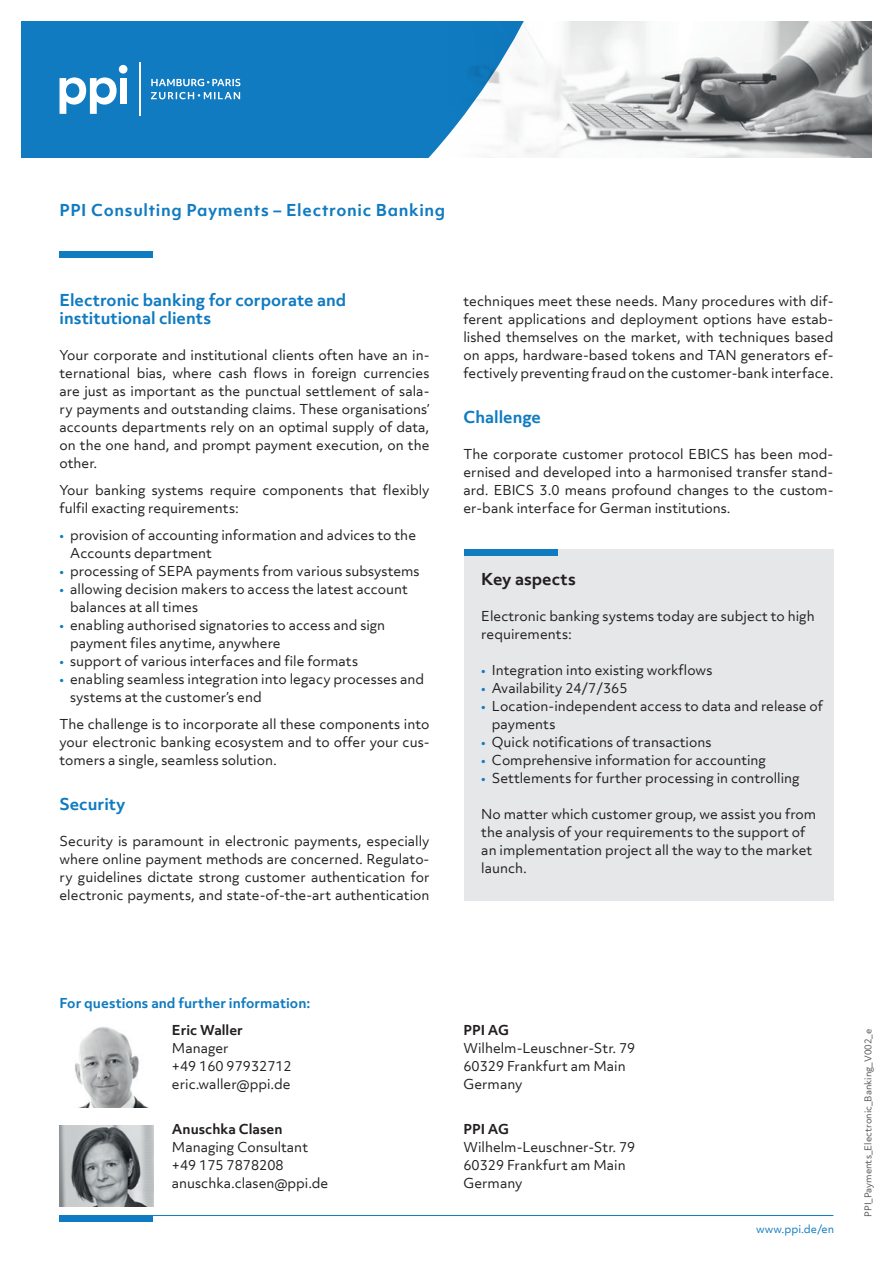
<style>
.page{position:relative;width:893px;height:1263px;background:#fff}
.page>*{position:absolute;margin:0;border:0;box-sizing:border-box;transform-origin:0 0}
.t1{font:700 15.75px/18px "Objektiv Mk 3";color:#107bc1}
.t2{font:700 15.75px "Objektiv Mk 1";letter-spacing:.04em;color:#107bc1}
.t3{font:700 15.75px "Objektiv Mk 3";color:#231f20}
.t4{font:13.2px/18px "Objektiv Mk 3";color:#231f20}
.t5{font:700 13.2px "Objektiv Mk 3";color:#231f20}
.t6{font:700 13.2px "Objektiv Mk 3";color:#107bc1}
.t7{font:10.5px "Objektiv Mk 3";color:#107bc1}
.t8{font:9px "Objektiv Mk 3";color:#57585a}
.s1{color:#107bc1}
</style>
<div class="page">
<img style="left:595px;top:21px;width:277px;height:137px">
<svg style="left:21px;top:21px;width:574px;height:137px;fill:#107bc1"></svg>
<img style="left:75px;top:1027px;width:72px;height:80px">
<div style="left:60px;top:252px;width:93px;height:6px;background:#107bc1"></div>
<img style="left:60px;top:1125px;width:93px;height:81px">
<div style="left:464px;top:549px;width:370px;height:351px;background:#e6e7e9"></div>
<div style="left:464px;top:549px;width:94px;height:6px;background:#107bc1"></div>
<div style="left:60px;top:1215px;width:93px;height:6px;background:#107bc1"></div>
<hr style="left:60px;top:1215px;width:773px;height:1px;background:#107bc1">
<div style="left:120px;top:78px;width:7px;height:26px;background:#fff"></div>
<div style="left:119px;top:65px;width:8px;height:9px;background:#fff;border-radius:50%"></div>
<svg style="left:60px;top:77px;width:57px;height:37px"></svg>
<hr style="left:139px;top:62px;width:2px;height:54px;background:#fff">
<svg style="left:151px;top:92px;width:89px;height:7px"></svg>
<svg style="left:151px;top:79px;width:89px;height:7px"></svg>
<p class="t2" style="left:59px;top:199px;width:387px">PPI Consulting Payments – Electronic Banking</p>
<p class="t1" style="left:60px;top:291px;width:288px">Electronic banking for corporate and institutional clients</p>
<p class="t4" style="left:60px;top:346px;width:371px;text-align:justify">Your corporate and institutional clients often have an in&shy;ternational bias, where cash flows in foreign currencies are just as important as the punctual settlement of sala&shy;ry payments and outstanding claims. These organisations’ accounts departments rely on an optimal supply of data, on the one hand, and prompt payment execution, on the other.</p>
<p class="t4" style="left:60px;top:481px;width:371px">Your banking systems require components that flexibly fulfil exacting requirements:</p>
<p class="t4" style="left:70px;top:526px;width:347px;text-indent:-11px"><span class="s1">•</span> provision of accounting information and advices to the<br>Accounts department</p>
<p class="t4" style="left:60px;top:562px;width:362px"><span class="s1">•</span> processing of SEPA payments from various subsystems</p>
<p class="t4" style="left:70px;top:580px;width:339px;text-indent:-11px"><span class="s1">•</span> allowing decision makers to access the latest account balances at all times</p>
<p class="t4" style="left:70px;top:616px;width:317px;text-indent:-11px"><span class="s1">•</span> enabling authorised signatories to access and sign payment files anytime, anywhere</p>
<p class="t4" style="left:60px;top:652px;width:300px"><span class="s1">•</span> support of various interfaces and file formats</p>
<p class="t4" style="left:70px;top:670px;width:356px;text-indent:-11px"><span class="s1">•</span> enabling seamless integration into legacy processes and systems at the customer’s end</p>
<p class="t4" style="left:60px;top:715px;width:371px;text-align:justify">The challenge is to incorporate all these components into your electronic banking ecosystem and to offer your cus&shy;tomers a single, seamless solution.</p>
<p class="t1" style="left:60px;top:795px;width:67px">Security</p>
<p class="t4" style="left:60px;top:832px;width:371px;text-align:justify">Security is paramount in electronic payments, especially where online payment methods are concerned. Regulato&shy;ry guidelines dictate strong customer authentication for electronic payments, and state-of-the-art authentication</p>
<p class="t4" style="left:463px;top:292px;width:371px;text-align:justify">techniques meet these needs. Many procedures with dif&shy;ferent applications and deployment options have estab&shy;lished themselves on the market, with techniques based on apps, hardware-based tokens and TAN generators ef&shy;fectively preventing fraud on the customer-bank interface.</p>
<p class="t1" style="left:463px;top:408px;width:79px">Challenge</p>
<p class="t4" style="left:463px;top:445px;width:371px;text-align:justify">The corporate customer protocol EBICS has been mod&shy;ernised and developed into a harmonised transfer stand&shy;ard. EBICS 3.0 means profound changes to the custom&shy;er-bank interface for German institutions.</p>
<p class="t3" style="left:481px;top:568px;width:96px">Key aspects</p>
<p class="t4" style="left:481px;top:607px;width:335px">Electronic banking systems today are subject to high requirements:</p>
<p class="t4" style="left:481px;top:661px;width:233px"><span class="s1">•</span> Integration into existing workflows</p>
<p class="t4" style="left:481px;top:679px;width:148px"><span class="s1">•</span> Availability 24/7/365</p>
<p class="t4" style="left:492px;top:697px;width:333px;text-indent:-11px"><span class="s1">•</span> Location-independent access to data and release of payments</p>
<p class="t4" style="left:481px;top:733px;width:232px"><span class="s1">•</span> Quick notifications of transactions</p>
<p class="t4" style="left:481px;top:751px;width:286px"><span class="s1">•</span> Comprehensive information for accounting</p>
<p class="t4" style="left:481px;top:769px;width:320px"><span class="s1">•</span> Settlements for further processing in controlling</p>
<p class="t4" style="left:481px;top:805px;width:336px">No matter which customer group, we assist you from the analysis of your requirements to the support of an implementation project all the way to the market launch.</p>
<p class="t6" style="left:60px;top:994px;width:252px">For questions and further information:</p>
<p class="t5" style="left:172px;top:1021px;width:73px">Eric Waller</p>
<p class="t4" style="left:172px;top:1039px;width:121px">Manager<br>+49 160 97932712 eric.waller@ppi.de</p>
<p class="t5" style="left:172px;top:1120px;width:112px">Anuschka Clasen</p>
<p class="t4" style="left:172px;top:1138px;width:158px">Managing Consultant +49 175 7878208 anuschka.clasen@ppi.de</p>
<p class="t5" style="left:463px;top:1021px;width:47px">PPI AG</p>
<p class="t4" style="left:463px;top:1039px;width:173px">Wilhelm-Leuschner-Str. 79<br>60329 Frankfurt am Main<br>Germany</p>
<p class="t5" style="left:463px;top:1120px;width:47px">PPI AG</p>
<p class="t4" style="left:463px;top:1138px;width:173px">Wilhelm-Leuschner-Str. 79<br>60329 Frankfurt am Main<br>Germany</p>
<p class="t7" style="left:756px;top:1222px;width:79px">www.ppi.de/en</p>
<p class="t8" style="left:862px;top:1217px;width:190px;rotate:-90deg">PPI_Payments_Electronic_Banking_V002_e</p>
</div>
